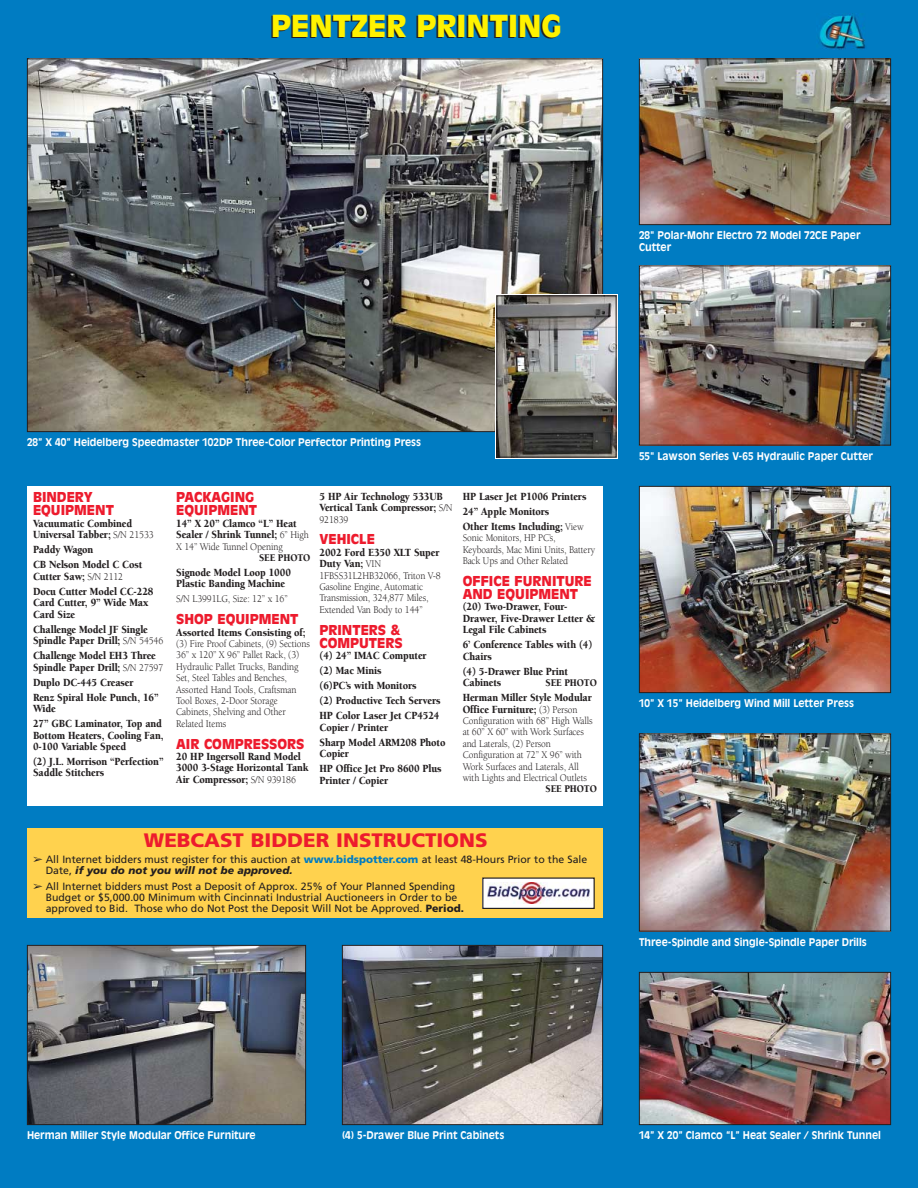
<style>
.page{position:relative;width:918px;height:1188px;background:#fff}
.page>*{position:absolute;margin:0;border:0;box-sizing:border-box;transform-origin:0 0}
.t1{font:900 30px "Antique Olive";color:#fff200}
.t2{font:900 19.5px "Frutiger";color:#ed1b2d;scale:1.05 1}
.t3{font:900 13.5px/12.9px "Antique Olive";color:#ed1b2d}
.t4{font:900 11.25px/11.4px "Berkeley";letter-spacing:-.01em;color:#231f20;scale:.9 1}
.t5{font:10.5px/11.4px "Berkeley";letter-spacing:-.01em;color:#231f20;scale:.9 1}
.t6{font:10.5px/11.2px "Frutiger";color:#231f20}
.t7{font:700 10.5px/12px "Antique Olive";color:#fff;scale:.95 1}
.t8{font:900 10.5px "Berkeley";letter-spacing:-.01em;color:#231f20;scale:.9 1}
.s1{font-weight:400;font-size:10.5px}
.s2{font-weight:900;color:#007cc2}
.s3{font-weight:900;font-style:italic}
.s4{font-weight:900}
</style>
<div class="page">
<img style="left:0;top:0;width:918px;height:1188px">
<h1 class="t1" style="left:271px;top:13px;width:292px">PENTZER PRINTING</h1>
<p class="t7" style="left:639px;top:230px;width:235px">28" Polar-Mohr Electro 72 Model 72CE Paper<br>Cutter</p>
<p class="t7" style="left:27px;top:437px;width:417px">28” X 40” Heidelberg Speedmaster 102DP Three-Color Perfector Printing Press</p>
<p class="t3" style="left:33px;top:492px;width:82px">BINDERY<br>EQUIPMENT</p>
<p class="t4" style="left:33px;top:518px;width:136px">Vacuumatic Combined<br>Universal Tabber; <span class="s1">S/N 21533</span></p>
<p class="t4" style="left:33px;top:543px;width:123px;line-height:15px">Paddy Wagon<br>CB Nelson Model C Cost</p>
<p class="t4" style="left:33px;top:570px;width:136px;line-height:15px">Cutter Saw; <span class="s1">S/N 2112<br></span>Docu Cutter Model CC-228</p>
<p class="t4" style="left:33px;top:598px;width:130px">Card Cutter, 9” Wide Max<br>Card Size</p>
<p class="t4" style="left:33px;top:624px;width:146px">Challenge Model JF Single<br>Spindle Paper Drill; <span class="s1">S/N 54546</span></p>
<p class="t4" style="left:33px;top:651px;width:146px">Challenge Model EH3 Three<br>Spindle Paper Drill; <span class="s1">S/N 27597</span></p>
<p class="t4" style="left:33px;top:676px;width:141px;line-height:15px">Duplo DC-445 Creaser<br>Renz Spiral Hole Punch, 16”</p>
<p class="t4" style="left:33px;top:702px;width:145px;line-height:15px">Wide<br>27” GBC Laminator, Top and</p>
<p class="t4" style="left:33px;top:730px;width:147px">Bottom Heaters, Cooling Fan,<br>0-100 Variable Speed</p>
<p class="t4" style="left:33px;top:757px;width:147px">(2) J.L. Morrison “Perfection”<br>Saddle Stitchers</p>
<p class="t3" style="left:176px;top:492px;width:82px">PACKAGING<br>EQUIPMENT</p>
<p class="t4" style="left:176px;top:518px;width:149px">14” X 20” Clamco “L” Heat<br>Sealer / Shrink Tunnel; <span class="s1">6” High</span></p>
<p class="t5" style="left:176px;top:542px;width:120px">X 14” Wide Tunnel Opening</p>
<p class="t8" style="left:259px;top:554px;width:59px">SEE PHOTO</p>
<p class="t4" style="left:176px;top:568px;width:129px">Signode Model Loop 1000<br>Plastic Banding Machine</p>
<p class="t5" style="left:176px;top:594px;width:125px">S/N L3991LG, Size: 12” x 16”</p>
<p class="t3" style="left:176px;top:614px;width:124px">SHOP EQUIPMENT</p>
<p class="t4" style="left:176px;top:627px;width:145px">Assorted Items Consisting of;</p>
<p class="t5" style="left:176px;top:639px;width:150px">(3) Fire Proof Cabinets, (9) Sections<br>36” x 120” X 96” Pallet Rack, (3)<br>Hydraulic Pallet Trucks, Banding<br>Set, Steel Tables and Benches,<br>Assorted Hand Tools, Craftsman<br>Tool Boxes, 2-Door Storage<br>Cabinets, Shelving and Other<br>Related Items</p>
<p class="t3" style="left:176px;top:738px;width:130px">AIR COMPRESSORS</p>
<p class="t4" style="left:176px;top:752px;width:149px">20 HP Ingersoll Rand Model<br>3000 3-Stage Horizontal Tank<br>Air Compressor; <span class="s1">S/N 939186</span></p>
<p class="t4" style="left:320px;top:492px;width:150px">5 HP Air Technology 533UB<br>Vertical Tank Compressor; <span class="s1">S/N</span></p>
<p class="t5" style="left:320px;top:515px;width:34px">921839</p>
<p class="t3" style="left:320px;top:534px;width:57px">VEHICLE</p>
<p class="t4" style="left:320px;top:548px;width:135px">2002 Ford E350 XLT Super<br>Duty Van; <span class="s1">VIN</span></p>
<p class="t5" style="left:320px;top:571px;width:136px">1FBSS31L2HB32066, Triton V-8<br>Gasoline Engine, Automatic<br>Transmission, 324,877 Miles,<br>Extended Van Body to 144”</p>
<p class="t3" style="left:320px;top:624px;width:85px">PRINTERS &amp;<br>COMPUTERS</p>
<p class="t4" style="left:320px;top:649px;width:136px;line-height:15px">(4) 24” IMAC Computer (2) Mac Minis<br>(6)PC’s with Monitors<br>(2) Productive Tech Servers<br>HP Color Laser Jet CP4524</p>
<p class="t4" style="left:320px;top:721px;width:142px;line-height:15px">Copier / Printer<br>Sharp Model ARM208 Photo</p>
<p class="t4" style="left:320px;top:747px;width:137px;line-height:15px">Copier<br>HP Office Jet Pro 8600 Plus</p>
<p class="t4" style="left:320px;top:775px;width:78px">Printer / Copier</p>
<p class="t4" style="left:463px;top:490px;width:139px;line-height:15px">HP Laser Jet P1006 Printers<br>24” Apple Monitors<br>Other Items Including; <span class="s1">View</span></p>
<p class="t5" style="left:463px;top:533px;width:149px">Sonic Monitors, HP PC’s,<br>Keyboards, Mac Mini Units, Battery<br>Back Ups and Other Related</p>
<p class="t3" style="left:463px;top:575px;width:130px">OFFICE FURNITURE<br>AND EQUIPMENT</p>
<p class="t4" style="left:463px;top:602px;width:149px">(20) Two-Drawer, Four-<br>Drawer, Five-Drawer Letter &amp;<br>Legal File Cabinets</p>
<p class="t4" style="left:463px;top:640px;width:146px">6’ Conference Tables with (4)<br>Chairs</p>
<p class="t4" style="left:463px;top:666px;width:118px">(4) 5-Drawer Blue Print<br>Cabinets</p>
<p class="t8" style="left:546px;top:679px;width:59px">SEE PHOTO</p>
<p class="t4" style="left:463px;top:693px;width:145px">Herman Miller Style Modular<br>Office Furniture; <span class="s1">(3) Person</span></p>
<p class="t5" style="left:463px;top:716px;width:146px">Configuration with 68” High Walls at 60” X 60” with Work Surfaces and Laterals, (2) Person<br>Configuration at 72” X 96” with<br>Work Surfaces and Laterals, All with Lights and Electrical Outlets</p>
<p class="t8" style="left:546px;top:785px;width:59px">SEE PHOTO</p>
<h2 class="t2" style="left:144px;top:832px;width:329px">WEBCAST BIDDER INSTRUCTIONS</h2>
<p class="t6" style="left:46px;top:854px;width:543px;text-indent:-13px">➢ All Internet bidders must register for this auction at <span class="s2">www.bidspotter.com</span> at least 48-Hours Prior to the Sale<br>Date, <span class="s3">if you do not you will not be approved.</span></p>
<p class="t6" style="left:46px;top:881px;width:420px;text-indent:-13px">➢ All Internet bidders must Post a Deposit of Approx. 25% of Your Planned Spending<br>Budget or $5,000.00 Minimum with Cincinnati Industrial Auctioneers in Order to be approved to Bid. Those who do Not Post the Deposit Will Not be Approved. <span class="s4">Period.</span></p>
<p class="t7" style="left:639px;top:450px;width:248px">55" Lawson Series V-65 Hydraulic Paper Cutter</p>
<p class="t7" style="left:639px;top:698px;width:228px">10” X 15” Heidelberg Wind Mill Letter Press</p>
<p class="t7" style="left:639px;top:936px;width:241px">Three-Spindle and Single-Spindle Paper Drills</p>
<p class="t7" style="left:27px;top:1130px;width:242px">Herman Miller Style Modular Office Furniture</p>
<p class="t7" style="left:342px;top:1130px;width:172px">(4) 5-Drawer Blue Print Cabinets</p>
<p class="t7" style="left:639px;top:1130px;width:256px">14” X 20” Clamco “L” Heat Sealer / Shrink Tunnel</p>
</div>
